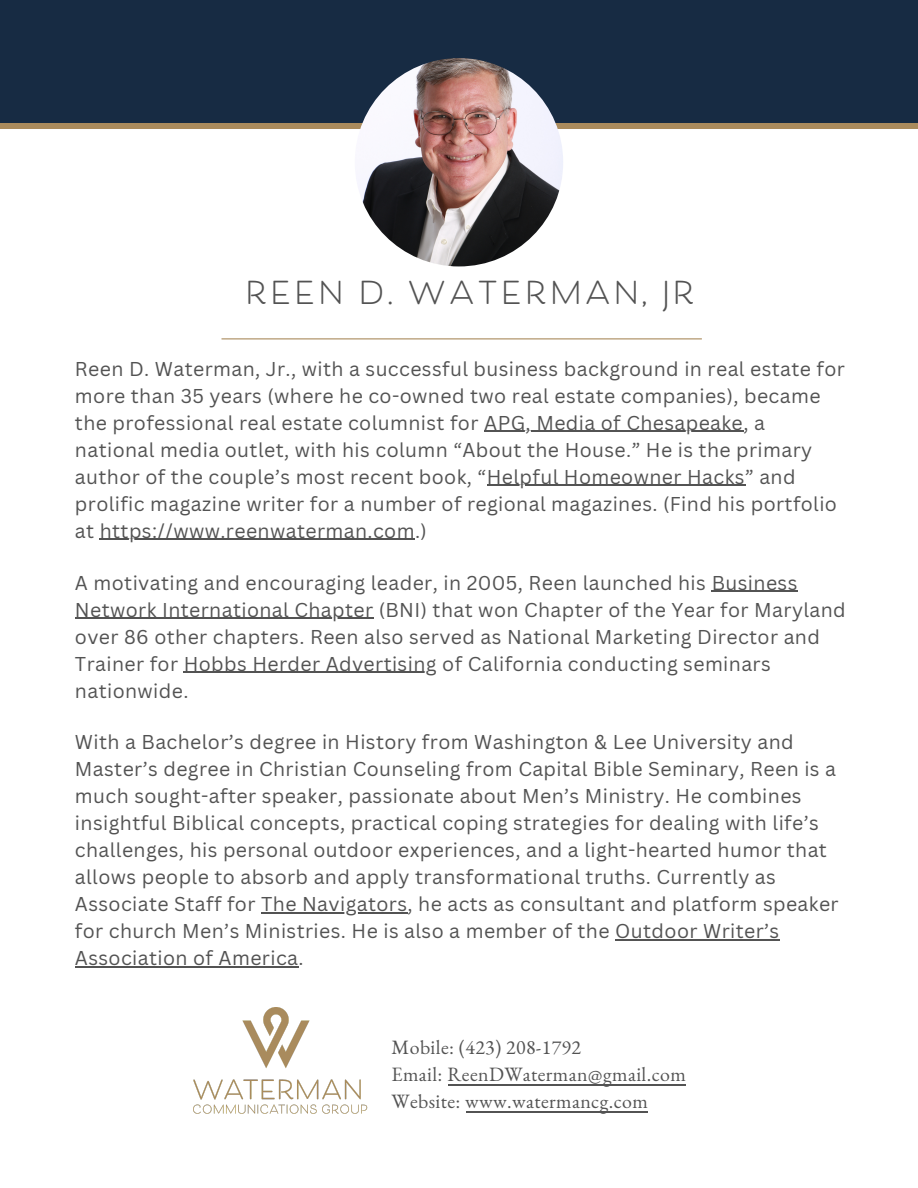
<style>
.page{position:relative;width:918px;height:1188px;background:#fff}
.page>*{position:absolute;margin:0;border:0;box-sizing:border-box;transform-origin:0 0}
.t1{font:700 31.05px "Beloved Sans";letter-spacing:.11em;color:#535353}
.t2{font:19.8px/27px "EB Garamond";letter-spacing:.02em;color:#535353}
.t3{font:19.5px/27px "Canva Sans";letter-spacing:.02em;color:#535353}
</style>
<div class="page">
<div style="left:0;top:0;width:918px;height:129px;background:#172b43"></div>
<hr style="left:222px;top:338px;width:480px;height:1px;background:#aa8b5d">
<div style="left:0;top:123px;width:918px;height:6px;background:#aa8b5d"></div>
<img style="left:355px;top:58px;width:208px;height:208px;border-radius:50%">
<img style="left:193px;top:1008px;width:175px;height:106px">
<hr style="left:484px;top:431px;width:259px;height:1px;background:#535353">
<hr style="left:487px;top:485px;width:258px;height:1px;background:#535353">
<hr style="left:100px;top:539px;width:315px;height:1px;background:#535353">
<hr style="left:712px;top:591px;width:86px;height:1px;background:#535353">
<hr style="left:75px;top:618px;width:299px;height:1px;background:#535353">
<hr style="left:184px;top:672px;width:253px;height:1px;background:#535353">
<hr style="left:261px;top:912px;width:147px;height:2px;background:#535353">
<hr style="left:615px;top:939px;width:165px;height:2px;background:#535353">
<hr style="left:75px;top:966px;width:224px;height:2px;background:#535353">
<hr style="left:448px;top:1085px;width:238px;height:1px;background:#535353">
<hr style="left:466px;top:1112px;width:182px;height:1px;background:#535353">
<p class="t1" style="left:246px;top:276px;width:450px">REEN D. WATERMAN, JR</p>
<p class="t3" style="left:75px;top:355px;width:772px">Reen D. Waterman, Jr., with a successful business background in real estate for more than 35 years (where he co-owned two real estate companies), became the professional real estate columnist for APG, Media of Chesapeake, a national media outlet, with his column “About the House.” He is the primary author of the couple’s most recent book, “Helpful Homeowner Hacks” and prolific magazine writer for a number of regional magazines. (Find his portfolio at https://www.reenwaterman.com.)</p>
<p class="t3" style="left:75px;top:568px;width:772px">A motivating and encouraging leader, in 2005, Reen launched his Business Network International Chapter (BNI) that won Chapter of the Year for Maryland over 86 other chapters. Reen also served as National Marketing Director and Trainer for Hobbs Herder Advertising of California conducting seminars nationwide.</p>
<p class="t3" style="left:75px;top:728px;width:765px">With a Bachelor’s degree in History from Washington &amp; Lee University and Master’s degree in Christian Counseling from Capital Bible Seminary, Reen is a much sought-after speaker, passionate about Men’s Ministry. He combines insightful Biblical concepts, practical coping strategies for dealing with life’s challenges, his personal outdoor experiences, and a light-hearted humor that allows people to absorb and apply transformational truths. Currently as Associate Staff for The Navigators, he acts as consultant and platform speaker for church Men’s Ministries. He is also a member of the Outdoor Writer’s Association of America.</p>
<p class="t2" style="left:392px;top:1034px;width:296px">Mobile: (423) 208-1792<br>Email: ReenDWaterman@gmail.com<br>Website: www.watermancg.com</p>
</div>
